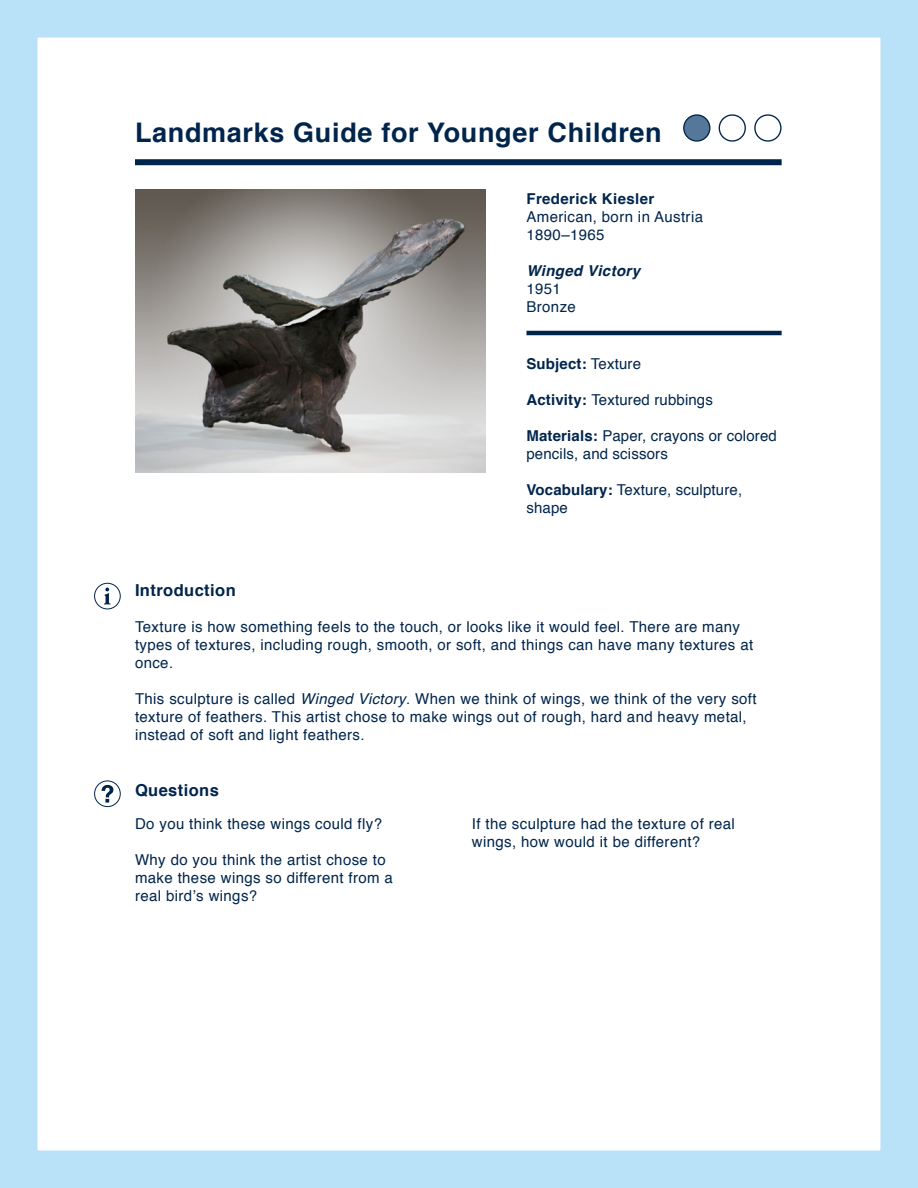
<style>
.page{position:relative;width:918px;height:1188px;background:#fff}
.page>*{position:absolute;margin:0;border:0;box-sizing:border-box;transform-origin:0 0}
.t1{font:700 27px "Helvetica";letter-spacing:.025em;color:#00254c}
.Paragraph_Style_1{font:700 16.5px "Helvetica";letter-spacing:.025em;color:#00254c}
.Paragraph_Style_1-2{font:15px/18px "Helvetica";letter-spacing:.025em;color:#00254c}
.Paragraph_Style_1-3{font:700 15px "Helvetica";letter-spacing:.025em;color:#00254c}
.Paragraph_Style_1-4{font:italic 700 15px "Helvetica";letter-spacing:.025em;color:#00254c}
.s1{font-weight:400}
.s2{font-weight:700}
.s3{font-style:italic}
</style>
<div class="page">
<div style="left:0;top:0;width:918px;height:1188px;border:38px solid #b9e1f7"></div>
<div style="left:94px;top:583px;width:26px;height:26px;border:1px solid #00254c;border-radius:50%"></div>
<svg style="left:104px;top:588px;width:7px;height:16px"></svg>
<div style="left:94px;top:781px;width:26px;height:26px;border:1px solid #00254c;border-radius:50%"></div>
<svg style="left:102px;top:785px;width:11px;height:18px"></svg>
<div style="left:684px;top:115px;width:26px;height:26px;background:#55779a;border-radius:50%"></div>
<div style="left:683px;top:114px;width:27px;height:28px;border:1px solid #00254c;border-radius:50%"></div>
<div style="left:719px;top:114px;width:27px;height:28px;border:1px solid #00254c;border-radius:50%"></div>
<div style="left:754px;top:114px;width:28px;height:28px;border:1px solid #00254c;border-radius:50%"></div>
<div style="left:135px;top:159px;width:647px;height:6px;background:#00254c"></div>
<hr style="left:526px;top:331px;width:256px;height:4px;background:#00254c">
<img style="left:135px;top:189px;width:351px;height:283px">
<p class="t1" style="left:135px;top:110px;width:528px">Landmarks Guide for Younger Children</p>
<p class="Paragraph_Style_1-3" style="left:526px;top:186px;width:129px">Frederick Kiesler</p>
<p class="Paragraph_Style_1-2" style="left:526px;top:208px;width:178px">American, born in Austria</p>
<p class="Paragraph_Style_1-2" style="left:526px;top:226px;width:80px">1890–1965</p>
<p class="Paragraph_Style_1-4" style="left:526px;top:258px;width:115px">Winged Victory</p>
<p class="Paragraph_Style_1-2" style="left:526px;top:280px;width:36px">1951</p>
<p class="Paragraph_Style_1-2" style="left:526px;top:298px;width:51px">Bronze</p>
<p class="Paragraph_Style_1-3" style="left:526px;top:352px;width:116px">Subject: <span class="s1">Texture</span></p>
<p class="Paragraph_Style_1-2" style="left:526px;top:392px;width:188px"><span class="s2">Activity:</span> Textured rubbings</p>
<p class="Paragraph_Style_1-2" style="left:526px;top:428px;width:252px"><span class="s2">Materials:</span> Paper, crayons or colored pencils, and scissors</p>
<p class="Paragraph_Style_1-2" style="left:526px;top:482px;width:217px"><span class="s2">Vocabulary:</span> Texture, sculpture, shape</p>
<p class="Paragraph_Style_1" style="left:135px;top:577px;width:102px">Introduction</p>
<p class="Paragraph_Style_1-2" style="left:135px;top:618px;width:620px">Texture is how something feels to the touch, or looks like it would feel. There are many types of textures, including rough, smooth, or soft, and things can have many textures at once.</p>
<p class="Paragraph_Style_1-2" style="left:135px;top:690px;width:623px">This sculpture is called <span class="s3">Winged Victory</span>. When we think of wings, we think of the very soft texture of feathers. This artist chose to make wings out of rough, hard and heavy metal, instead of soft and light feathers.</p>
<p class="Paragraph_Style_1" style="left:135px;top:777px;width:85px">Questions</p>
<p class="Paragraph_Style_1-2" style="left:135px;top:815px;width:249px">Do you think these wings could fly?</p>
<p class="Paragraph_Style_1-2" style="left:135px;top:851px;width:259px">Why do you think the artist chose to make these wings so different from a real bird’s wings?</p>
<p class="Paragraph_Style_1-2" style="left:472px;top:815px;width:265px">If the sculpture had the texture of real wings, how would it be different?</p>
</div>
